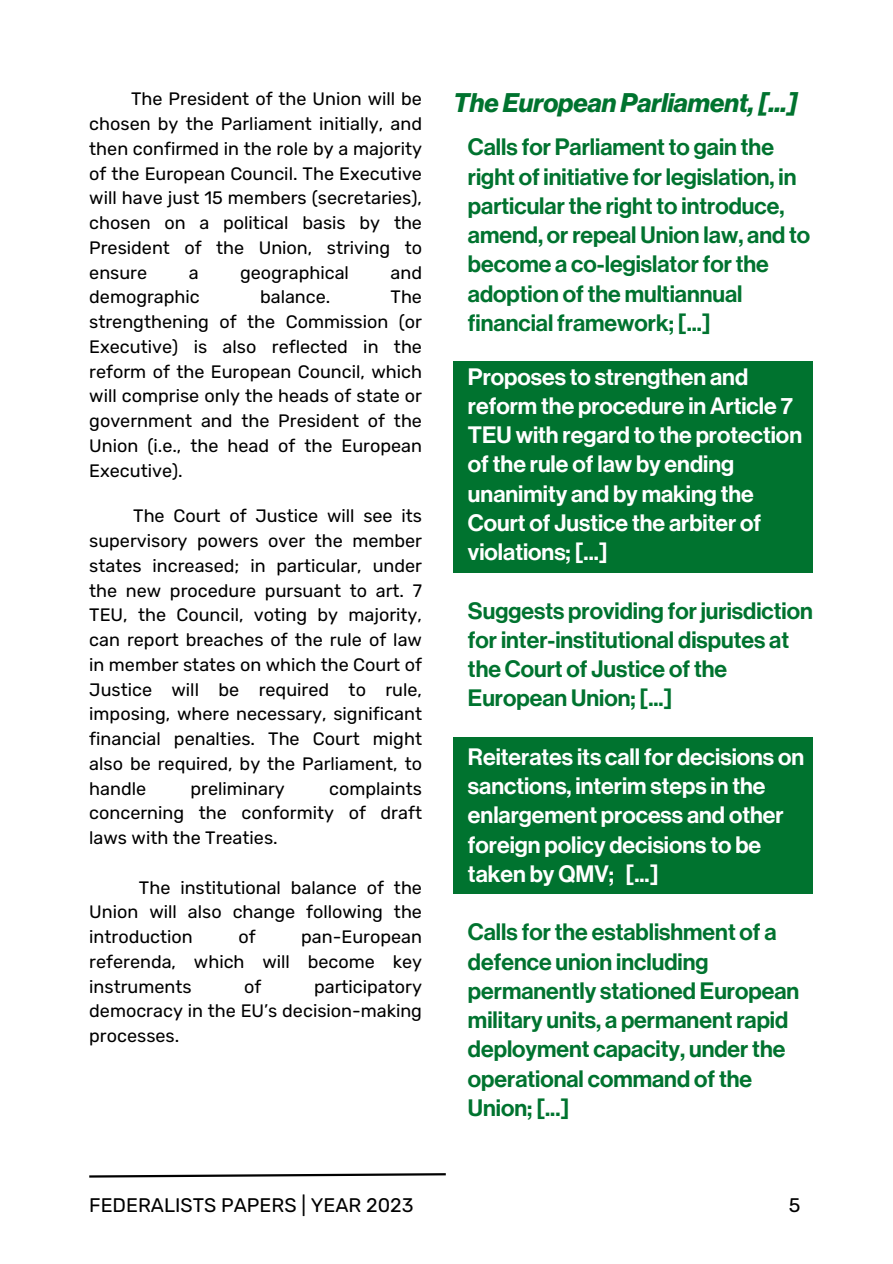
<style>
.page{position:relative;width:893px;height:1264px;background:#fff}
.page>*{position:absolute;margin:0;border:0;box-sizing:border-box;transform-origin:0 0}
.t1{font:italic 700 26.4px "Neue Haas Display";color:#00732f}
.t2{font:23.25px/29.2px "Neue Haas Display Mediu";color:#00732f}
.t3{font:23.25px/29.2px "Neue Haas Display Mediu";color:#fff}
.t4{font:19.65px "Rubik";color:#000}
.t5{font:18px/24.8px "Rubik";color:#000;text-align:justify}
</style>
<div class="page">
<svg style="left:89px;top:1173px;width:357px;height:5px"></svg>
<div style="left:453px;top:361px;width:359px;height:211px;background:#00732f"></div>
<div style="left:453px;top:737px;width:360px;height:156px;background:#00732f"></div>
<p class="t5" style="left:89px;top:87px;width:334px;text-indent:42px">The President of the Union will be chosen by the Parliament initially, and then confirmed in the role by a majority of the European Council. The Executive will have just 15 members (secretaries), chosen on a political basis by the President of the Union, striving to ensure</p>
<p class="t5" style="left:189px;top:260px;width:11px">a</p>
<p class="t5" style="left:240px;top:260px;width:110px">geographical</p>
<p class="t5" style="left:390px;top:260px;width:33px">and</p>
<p class="t5" style="left:89px;top:285px;width:112px">demographic</p>
<p class="t5" style="left:260px;top:285px;width:72px">balance.</p>
<p class="t5" style="left:89px;top:285px;width:334px;text-indent:301px">The strengthening of the Commission (or Executive) is also reflected in the reform of the European Council, which will comprise only the heads of state or government and the President of the Union (i.e., the head of the European Executive).</p>
<p class="t5" style="left:89px;top:504px;width:334px;text-indent:44px">The Court of Justice will see its supervisory powers over the member states increased; in particular, under the new procedure pursuant to art. 7<br>TEU, the Council, voting by majority, can report breaches of the rule of law in member states on which the Court of Justice will be required to rule, imposing, where necessary, significant financial penalties. The Court might also be required, by the Parliament, to handle</p>
<p class="t5" style="left:89px;top:776px;width:334px;text-indent:240px">complaints concerning the conformity of draft laws with the Treaties.</p>
<p class="t5" style="left:89px;top:875px;width:334px;text-indent:50px">The institutional balance of the Union will also change following the introduction</p>
<p class="t5" style="left:190px;top:776px;width:96px">preliminary</p>
<p class="t5" style="left:238px;top:924px;width:19px">of</p>
<p class="t5" style="left:89px;top:924px;width:334px;text-indent:212px">pan-European referenda, which will become key instruments</p>
<p class="t5" style="left:244px;top:974px;width:19px">of</p>
<p class="t5" style="left:89px;top:974px;width:334px;text-indent:225px">participatory democracy in the EU’s decision-making processes.</p>
<p class="t4" style="left:89px;top:1193px;width:326px">FEDERALISTS PAPERS | YEAR 2023</p>
<p class="t1" style="left:453px;top:91px;width:345px">The EuropeanParliament, [...]</p>
<p class="t2" style="left:468px;top:133px;width:344px">Calls for Parliament to gain the right of initiative for legislation, in particular the right to introduce, amend, or repeal Union law, and to become a co-legislator for the adoption of the multiannual financial framework; [...]</p>
<p class="t3" style="left:468px;top:363px;width:335px">Proposes to strengthen and reform the procedure in Article 7<br>TEU with regard to the protection of the rule of law by ending unanimity and by making the<br>Court of Justice the arbiter of violations; [...]</p>
<p class="t2" style="left:468px;top:596px;width:346px">Suggests providing for jurisdiction for inter-institutional disputes at the Court of Justice of the<br>European Union; [...]</p>
<p class="t3" style="left:468px;top:742px;width:338px">Reiterates its call for decisions on sanctions, interim steps in the enlargement process and other foreign policy decisions to be taken by QMV; [...]</p>
<p class="t2" style="left:468px;top:918px;width:333px">Calls for the establishment of a defence union including permanently stationed European military units, a permanent rapid deployment capacity, under the operational command of the<br>Union; [...]</p>
<p class="t4" style="left:788px;top:1193px;width:13px">5</p>
</div>
